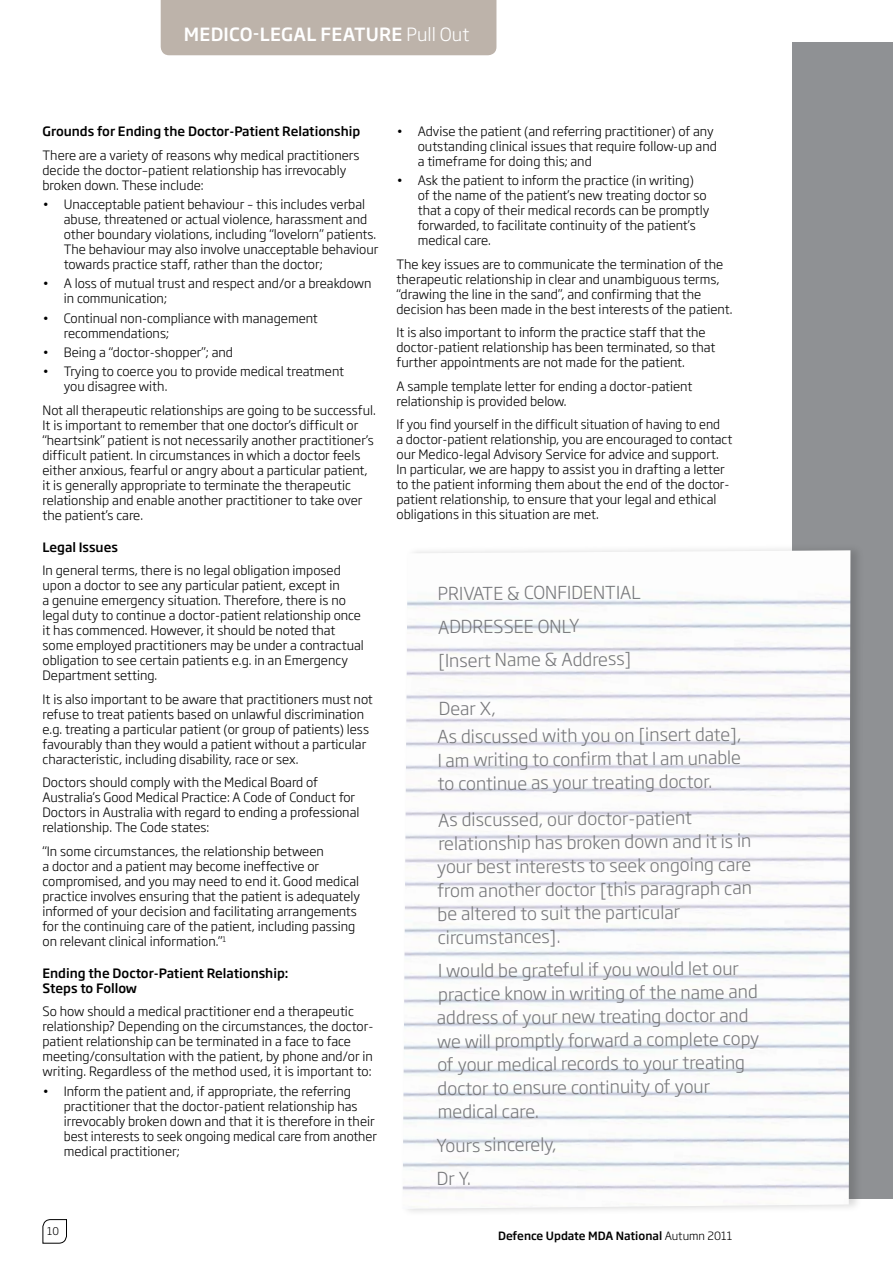
<style>
.page{position:relative;width:893px;height:1263px;background:#fff}
.page>*{position:absolute;margin:0;border:0;box-sizing:border-box;transform-origin:0 0}
.t1{font:500 18px "Soho Gothic Std";color:#fff}
.t2{font:300 18px "Soho Gothic Std";color:#fff}
.t3{font:300 17.7px/23.4px "Soho Gothic Std";color:#77787b}
.t4{font:300 12.75px/15px "Soho Gothic Std";color:#000}
.t5{font:500 12.75px/15px "Soho Gothic Std";color:#000}
.t6{font:500 11.25px "Soho Gothic Std";color:#000}
.t7{font:300 10.5px "Soho Gothic Std";color:#000}
.s1{font-weight:300}
</style>
<div class="page">
<div style="left:792px;top:43px;width:101px;height:1156px;background:#8f9194"></div>
<div style="left:161px;top:0;width:335px;height:55px;background:#bdb3aa"></div>
<div style="left:399px;top:541px;width:465px;height:675px;background:#000;opacity:.15"></div>
<img style="left:403px;top:550px;width:447px;height:659px">
<svg style="left:42px;top:1219px;width:25px;height:25px"></svg>
<h1 class="t1" style="left:184px;top:23px;width:27px">Medic</h1>
<h1 class="t1" style="left:240px;top:23px;width:33px">o-legal</h1>
<h1 class="t1" style="left:321px;top:23px;width:24px">Feature</h1>
<h1 class="t2" style="left:406px;top:23px;width:64px">Pull Out</h1>
<p class="t5" style="left:43px;top:124px;width:319px">Grounds for Ending the Doctor-Patient Relationship</p>
<p class="t4" style="left:43px;top:148px;width:319px">There are a variety of reasons why medical practitioners decide the doctor–patient relationship has irrevocably broken down. These include:</p>
<p class="t4" style="left:64px;top:197px;width:316px;text-indent:-21px">• Unacceptable patient behaviour – this includes verbal abuse, threatened or actual violence, harassment and other boundary violations, including “lovelorn” patients.<br>The behaviour may also involve unacceptable behaviour towards practice staff, rather than the doctor;</p>
<p class="t4" style="left:64px;top:276px;width:309px;text-indent:-21px">• A loss of mutual trust and respect and/or a breakdown in communication;</p>
<p class="t4" style="left:64px;top:311px;width:256px;text-indent:-21px">• Continual non-compliance with management recommendations;</p>
<p class="t4" style="left:43px;top:345px;width:192px">• Being a “doctor-shopper”; and</p>
<p class="t4" style="left:64px;top:364px;width:282px;text-indent:-21px">• Trying to coerce you to provide medical treatment you disagree with.</p>
<p class="t4" style="left:43px;top:403px;width:335px">Not all therapeutic relationships are going to be successful.<br>It is important to remember that one doctor’s difficult or “heartsink” patient is not necessarily another practitioner’s difficult patient. In circumstances in which a doctor feels either anxious, fearful or angry about a particular patient, it is generally appropriate to terminate the therapeutic relationship and enable another practitioner to take over the patient’s care.</p>
<p class="t5" style="left:43px;top:539px;width:77px">Legal Issues</p>
<p class="t4" style="left:43px;top:563px;width:323px">In general terms, there is no legal obligation imposed upon a doctor to see any particular patient, except in<br>a genuine emergency situation. Therefore, there is no legal duty to continue a doctor-patient relationship once it has commenced. However, it should be noted that some employed practitioners may be under a contractual obligation to see certain patients e.g. in an Emergency Department setting.</p>
<p class="t4" style="left:43px;top:692px;width:332px">It is also important to be aware that practitioners must not refuse to treat patients based on unlawful discrimination e.g. treating a particular patient (or group of patients) less favourably than they would a patient without a particular characteristic, including disability, race or sex.</p>
<p class="t4" style="left:43px;top:775px;width:318px">Doctors should comply with the Medical Board of Australia’s Good Medical Practice: A Code of Conduct for Doctors in Australia with regard to ending a professional relationship. The Code states:</p>
<p class="t4" style="left:43px;top:843px;width:319px">“In some circumstances, the relationship between<br>a doctor and a patient may become ineffective or compromised, and you may need to end it. Good medical practice involves ensuring that the patient is adequately informed of your decision and facilitating arrangements for the continuing care of the patient, including passing on relevant clinical information.”<sup>1</sup></p>
<p class="t5" style="left:43px;top:966px;width:247px">Ending the Doctor-Patient Relationship:<br>Steps to Follow</p>
<p class="t4" style="left:43px;top:1004px;width:332px">So how should a medical practitioner end a therapeutic relationship? Depending on the circumstances, the doctor&shy;patient relationship can be terminated in a face to face meeting/consultation with the patient, by phone and/or in writing. Regardless of the method used, it is important to:</p>
<p class="t4" style="left:64px;top:1084px;width:315px;text-indent:-21px">• Inform the patient and, if appropriate, the referring practitioner that the doctor-patient relationship has irrevocably broken down and that it is therefore in their best interests to seek ongoing medical care from another medical practitioner;</p>
<p class="t7" style="left:47px;top:1224px;width:13px">10</p>
<p class="t4" style="left:418px;top:124px;width:301px;text-indent:-21px">• Advise the patient (and referring practitioner) of any outstanding clinical issues that require follow-up and a timeframe for doing this; and</p>
<p class="t4" style="left:418px;top:173px;width:293px;text-indent:-21px">• Ask the patient to inform the practice (in writing)<br>of the name of the patient’s new treating doctor so that a copy of their medical records can be promptly forwarded, to facilitate continuity of the patient’s medical care.</p>
<p class="t4" style="left:396px;top:257px;width:337px">The key issues are to communicate the termination of the therapeutic relationship in clear and unambiguous terms, “drawing the line in the sand”, and confirming that the decision has been made in the best interests of the patient.</p>
<p class="t4" style="left:396px;top:325px;width:320px">It is also important to inform the practice staff that the doctor-patient relationship has been terminated, so that further appointments are not made for the patient.</p>
<p class="t4" style="left:396px;top:379px;width:297px">A sample template letter for ending a doctor-patient relationship is provided below.</p>
<p class="t4" style="left:396px;top:417px;width:337px">If you find yourself in the difficult situation of having to end<br>a doctor-patient relationship, you are encouraged to contact our Medico-legal Advisory Service for advice and support.<br>In particular, we are happy to assist you in drafting a letter to the patient informing them about the end of the doctor&shy;patient relationship, to ensure that your legal and ethical obligations in this situation are met.</p>
<h2 class="t3" style="left:437px;top:578px;width:205px;line-height:33.3px;rotate:-1deg">PRIVATE &amp; CONFIDENTIAL<br>ADDRESSEE ONLY<br>[Insert Name &amp; Address]</h2>
<h2 class="t3" style="left:437px;top:695px;width:305px;line-height:28.8px;rotate:-1deg">Dear X,<br>As discussed with you on [insert date],</h2>
<h2 class="t3" style="left:437px;top:750px;width:305px;rotate:-1deg">I am writing to confirm that I am unable to continue as your treating doctor.</h2>
<h2 class="t3" style="left:435px;top:810px;width:317px;rotate:-1deg">As discussed, our doctor-patient relationship has broken down and it is in your best interests to seek ongoing care from another doctor [this paragraph can be altered to suit the particular circumstances].</h2>
<p class="t3" style="left:435px;top:961px;width:324px;rotate:-1deg">I would be grateful if you would let our practice know in writing of the name and address of your new treating doctor and we will promptly forward a complete copy of your medical records to your treating doctor to ensure continuity of your medical care.</p>
<h2 class="t3" style="left:436px;top:1130px;width:122px;line-height:33px;rotate:-1deg">Yours sincerely,<br>Dr Y.</h2>
<p class="t6" style="left:498px;top:1228px;width:236px">Defence Update MDA National <span class="s1">Autumn 2011</span></p>
</div>
